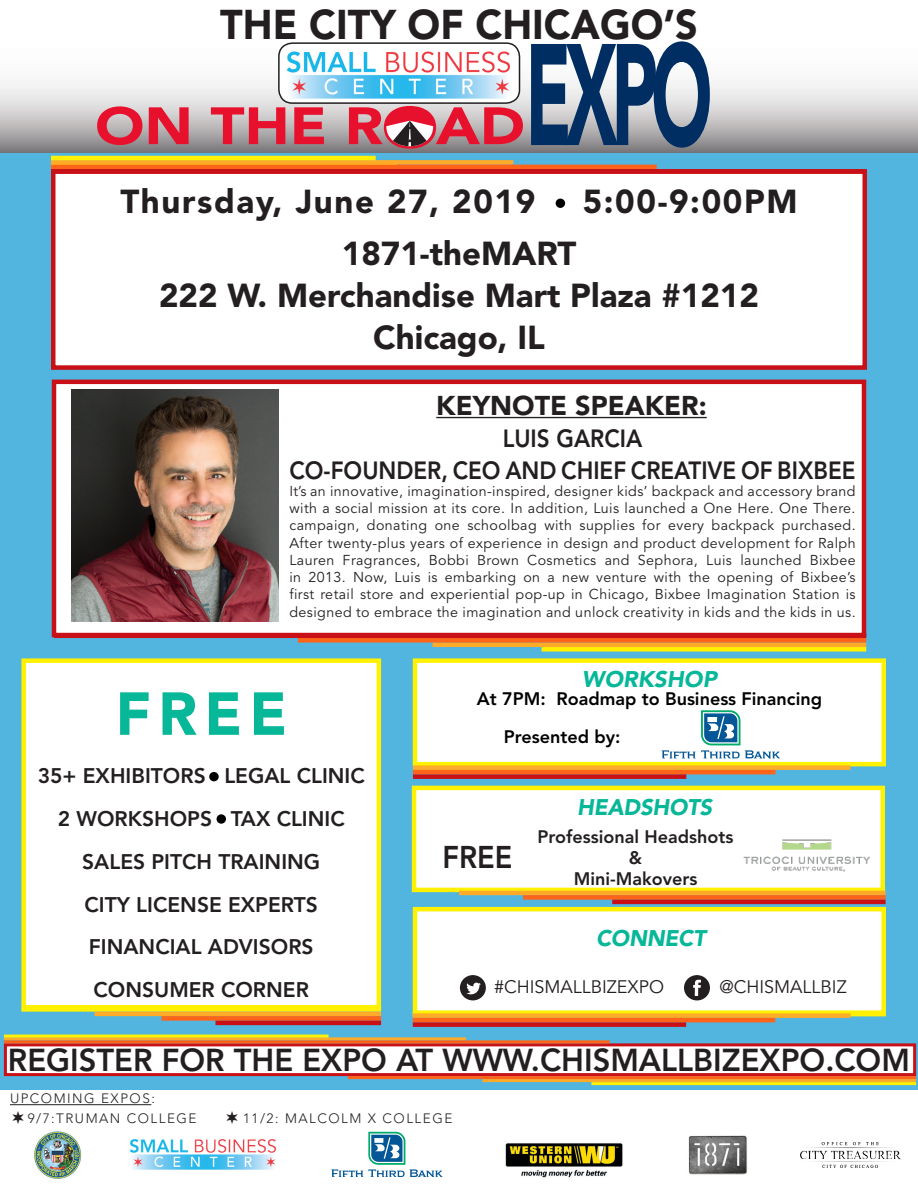
<style>
.page{position:relative;width:918px;height:1188px;background:#fff}
.page>*{position:absolute;margin:0;border:0;box-sizing:border-box;transform-origin:0 0}
.t1{font:900 142.8px "Avenir LT Std";color:#002d62;scale:.51 1}
.t2{font:900 60px "Avenir LT Std";color:#06b798}
.t3{font:900 52.05px "Avenir LT Std";color:#e8112d;scale:1.14 1}
.t4{font:900 41.25px "Avenir LT Std";color:#231f20;scale:.95 1}
.t5{font:900 33px "Avenir LT Std";color:#231f20}
.t6{font:900 33px "Avenir LT Std";letter-spacing:.05em;color:#231f20}
.t7{font:800 31.5px "Avenir LT Std";color:#231f20}
.t8{font:800 31.2px "Avenir LT Std";color:#231f20;scale:.92 1}
.t9{font:900 27px "Avenir LT Std";color:#231f20}
.t10{font:800 24.75px "Avenir LT Std";color:#231f20;scale:.91 1}
.t11{font:italic 900 22.5px "Avenir LT Std";letter-spacing:-.01em;color:#06b798}
.t12{font:800 21px "Avenir LT Std";color:#231f20}
.t13{font:800 18px "Avenir LT Std";color:#000}
.t14{font:800 18px/21px "Avenir LT Std";color:#231f20;text-align:center}
.t15{font:18px "Avenir LT Std";color:#231f20}
.t16{font:14.25px/17.2px "Avenir LT Std";letter-spacing:.03em;color:#231f20;text-align:justify}
.Quotation_Text{font:300 13.5px "Avenir LT Std";letter-spacing:.11em;color:#231f20}
</style>
<div class="page">
<div style="left:0;top:150px;width:918px;height:940px;background:#51b5e0"></div>
<div style="left:5px;top:1045px;width:910px;height:30px;background:#fff"></div>
<div style="left:4px;top:1043px;width:912px;height:33px;border:3px solid #c81016"></div>
<svg style="left:0;top:44px;width:918px;height:108px"></svg>
<div style="left:279px;top:43px;width:241px;height:60px;background:#fff;border-radius:14px"></div>
<img style="left:285px;top:51px;width:228px;height:50px">
<div style="left:278px;top:42px;width:242px;height:62px;border:2px solid #231f20;border-radius:14px"></div>
<svg style="left:384px;top:106px;width:52px;height:43px"></svg>
<hr style="left:10px;top:1104px;width:141px;height:1px;background:#231f20">
<div style="left:21px;top:658px;width:360px;height:351px;background:#fff;border:4px solid #fff101"></div>
<div style="left:51px;top:169px;width:816px;height:201px;background:#fff;border:4px solid #c81016"></div>
<div style="left:52px;top:380px;width:814px;height:257px;background:#fff;border:4px solid #c81016"></div>
<hr style="left:436px;top:417px;width:271px;height:1px;background:#231f20">
<img style="left:71px;top:389px;width:207px;height:232px">
<div style="left:412px;top:786px;width:473px;height:106px;background:#fff;border:4px solid #fff101"></div>
<img style="left:743px;top:839px;width:127px;height:33px">
<div style="left:413px;top:907px;width:473px;height:108px;background:#fff;border:4px solid #fff101"></div>
<svg style="left:460px;top:975px;width:26px;height:26px"></svg>
<svg style="left:684px;top:975px;width:26px;height:26px"></svg>
<div style="left:413px;top:658px;width:473px;height:108px;background:#fff;border:4px solid #fff101"></div>
<svg style="left:662px;top:710px;width:118px;height:48px"></svg>
<div style="left:209px;top:772px;width:10px;height:9px;background:#000;border-radius:50%"></div>
<div style="left:542px;top:647px;width:324px;height:5px;background:#fff101"></div>
<hr style="left:433px;top:643px;width:433px;height:4px;background:#ffab2a">
<div style="left:298px;top:638px;width:568px;height:5px;background:#ff6418"></div>
<hr style="left:54px;top:634px;width:812px;height:4px;background:#c81016">
<div style="left:51px;top:160px;width:462px;height:5px;background:#ffab2a"></div>
<hr style="left:51px;top:165px;width:606px;height:4px;background:#ff6418">
<div style="left:51px;top:169px;width:816px;height:5px;background:#c81016"></div>
<div style="left:21px;top:1007px;width:360px;height:5px;background:#fff101"></div>
<hr style="left:94px;top:1012px;width:287px;height:4px;background:#ffab2a">
<div style="left:161px;top:1016px;width:220px;height:5px;background:#ff6418"></div>
<hr style="left:215px;top:1021px;width:166px;height:4px;background:#c81016">
<hr style="left:413px;top:1012px;width:473px;height:4px;background:#fff101">
<div style="left:413px;top:1013px;width:437px;height:5px;background:#ffab2a"></div>
<hr style="left:413px;top:1018px;width:362px;height:4px;background:#ff6418">
<div style="left:413px;top:1022px;width:273px;height:5px;background:#c81016"></div>
<hr style="left:51px;top:156px;width:325px;height:4px;background:#fff101">
<hr style="left:459px;top:891px;width:427px;height:4px;background:#ffab2a">
<div style="left:523px;top:895px;width:363px;height:5px;background:#ff6418"></div>
<hr style="left:612px;top:900px;width:274px;height:4px;background:#c81016">
<div style="left:413px;top:765px;width:437px;height:5px;background:#ffab2a"></div>
<hr style="left:413px;top:770px;width:362px;height:4px;background:#ff6418">
<div style="left:413px;top:774px;width:273px;height:5px;background:#c81016"></div>
<hr style="left:591px;top:1082px;width:325px;height:3px;background:#fff101">
<hr style="left:482px;top:1079px;width:434px;height:3px;background:#ffab2a">
<hr style="left:348px;top:1076px;width:568px;height:3px;background:#ff6418">
<hr style="left:4px;top:1037px;width:462px;height:3px;background:#ffab2a">
<hr style="left:4px;top:1040px;width:606px;height:3px;background:#ff6418">
<hr style="left:4px;top:1035px;width:325px;height:3px;background:#fff101">
<div style="left:217px;top:814px;width:9px;height:10px;background:#000;border-radius:50%"></div>
<div style="left:556px;top:199px;width:9px;height:9px;background:#000;border-radius:50%"></div>
<img style="left:505px;top:1143px;width:118px;height:35px">
<img style="left:129px;top:1139px;width:148px;height:31px">
<svg style="left:331px;top:1132px;width:112px;height:45px"></svg>
<img style="left:34px;top:1131px;width:48px;height:48px">
<img style="left:688px;top:1135px;width:59px;height:40px">
<img style="left:801px;top:1142px;width:99px;height:26px">
<p class="t4" style="left:220px;top:0;width:504px">THE CITY OF CHICAGO’S</p>
<p class="t1" style="left:525px;top:9px;width:368px">EXPO</p>
<p class="t3" style="left:95px;top:95px;width:379px">ON THE R AD</p>
<p class="t6" style="left:120px;top:182px;width:417px">Thursday, June 27, 2019</p>
<p class="t5" style="left:583px;top:182px;width:216px">5:00-9:00PM</p>
<p class="t5" style="left:342px;top:234px;width:236px">1871-theMART</p>
<p class="t5" style="left:159px;top:276px;width:601px">222 W. Merchandise Mart Plaza #1212</p>
<p class="t5" style="left:373px;top:318px;width:173px">Chicago, IL</p>
<p class="t9" style="left:436px;top:389px;width:272px">KEYNOTE SPEAKER:</p>
<p class="t10" style="left:503px;top:424px;width:155px">LUIS GARCIA</p>
<p class="t10" style="left:289px;top:455px;width:624px">CO-FOUNDER, CEO AND CHIEF CREATIVE OF BIXBEE</p>
<p class="t16" style="left:289px;top:483px;width:568px">It’s an innovative, imagination-inspired, designer kids’ backpack and accessory brand with a social mission at its core. In addition, Luis launched a One Here. One There. campaign, donating one schoolbag with supplies for every backpack purchased.<br>After twenty-plus years of experience in design and product development for Ralph Lauren Fragrances, Bobbi Brown Cosmetics and Sephora, Luis launched Bixbee in 2013. Now, Luis is embarking on a new venture with the opening of Bixbee’s first retail store and experiential pop-up in Chicago, Bixbee Imagination Station is designed to embrace the imagination and unlock creativity in kids and the kids in us.</p>
<p class="t2" style="left:115px;top:678px;width:173px">FREE</p>
<p class="t12" style="left:38px;top:764px;width:329px">35+ EXHIBITORS LEGAL CLINIC</p>
<p class="t12" style="left:58px;top:806px;width:288px">2 WORKSHOPS TAX CLINIC</p>
<p class="t12" style="left:82px;top:849px;width:239px">SALES PITCH TRAINING</p>
<p class="t12" style="left:85px;top:892px;width:235px">CITY LICENSE EXPERTS</p>
<p class="t12" style="left:89px;top:935px;width:226px">FINANCIAL ADVISORS</p>
<p class="t12" style="left:94px;top:977px;width:217px">CONSUMER CORNER</p>
<p class="t11" style="left:582px;top:666px;width:136px">WORKSHOP</p>
<p class="t13" style="left:477px;top:689px;width:347px">At 7PM: Roadmap to Business Financing</p>
<p class="t13" style="left:504px;top:726px;width:118px">Presented by:</p>
<p class="t8" style="left:442px;top:839px;width:77px">FREE</p>
<p class="t11" style="left:577px;top:793px;width:136px">HEADSHOTS</p>
<p class="t14" style="left:538px;top:827px;width:197px">Professional Headshots &amp;</p>
<p class="t14" style="left:574px;top:869px;width:125px">Mini-Makovers</p>
<p class="t11" style="left:596px;top:924px;width:111px">CONNECT</p>
<p class="t15" style="left:494px;top:977px;width:172px">#CHISMALLBIZEXPO</p>
<p class="t15" style="left:719px;top:977px;width:129px">@CHISMALLBIZ</p>
<p class="t7" style="left:8px;top:1042px;width:903px">REGISTER FOR THE EXPO AT WWW.CHISMALLBIZEXPO.COM</p>
<p class="Quotation_Text" style="left:10px;top:1091px;width:146px">UPCOMING EXPOS:</p>
<p class="Quotation_Text" style="left:28px;top:1110px;width:170px">9/7:TRUMAN COLLEGE</p>
<p class="Quotation_Text" style="left:243px;top:1110px;width:211px">11/2: MALCOLM X COLLEGE</p>
</div>
